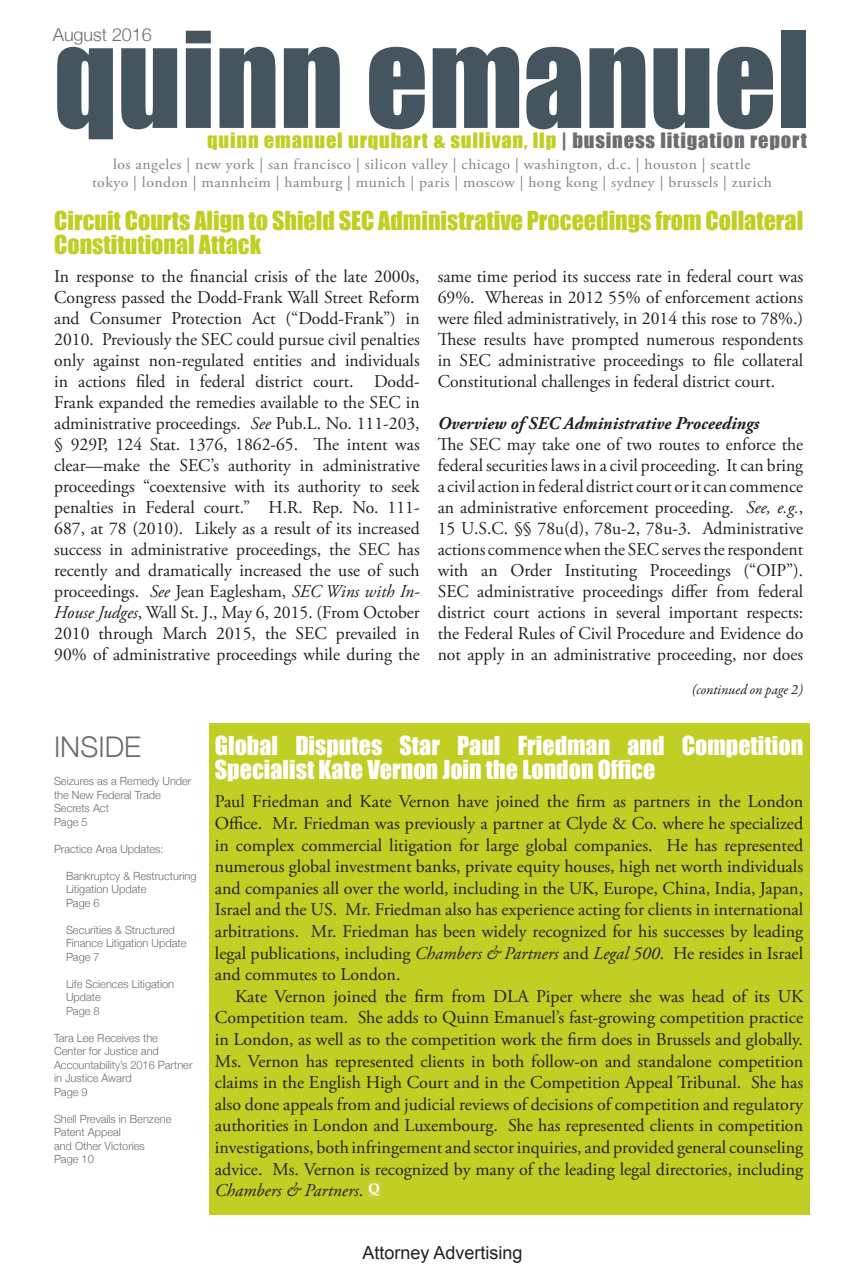
<style>
.page{position:relative;width:864px;height:1269px;background:#fff}
.page>*{position:absolute;margin:0;border:0;box-sizing:border-box;transform-origin:0 0}
.t1{font:123px "Impact";color:#45555f}
.QE_-_Table_of_Conten{font:300 28.5px "Helvetica Neue";color:#6c6d70}
.QE_-_Main_Article_St{font:24px/24px "Impact";color:#c1ce23}
.QE_-_Main_Article_St-2{font:24px/24px "Impact";color:#fff}
.t2{font:19.5px "Impact";letter-spacing:.04em;color:#c1ce23;scale:1.05 1}
.QE_-_Main_Article_St-3{font:18px/21px "Adobe Garamond Pro";color:#231f20;text-align:justify}
.QE_-_Main_Article_St-4{font:italic 700 18px "Adobe Garamond Pro";color:#231f20}
.t3{font:18px "Arial";color:#231f20}
.QE_-_Table_of_Conten-2{font:300 18px "Helvetica Neue";letter-spacing:-.005em;color:#6c6d70}
.QE_-_Main_Article_St-5{font:15px "Adobe Garamond Pro";letter-spacing:.03em;color:#808285;scale:1.05 1}
.t4{font:italic 14.1px "Garamond Premr Pro";letter-spacing:-.005em;color:#231f20}
.t5{font:700 13.5px "Palatino Linotype";color:#fff}
.QE_-_Table_of_Conten-3{font:300 11.25px/13.5px "Helvetica Neue";color:#6c6d70}
.s1{color:#6c6d70}
.s2{font-style:italic}
</style>
<div class="page">
<div style="left:210px;top:723px;width:600px;height:492px;background:#c1ce23"></div>
<div style="left:368px;top:1183px;width:13px;height:13px;background:#c9d247"></div>
<p class="QE_-_Table_of_Conten-2" style="left:53px;top:23px;width:101px">August 2016</p>
<p class="t1" style="left:54px;top:-16px;width:758px">quinn emanuel</p>
<p class="t2" style="left:207px;top:125px;width:573px">quinn emanuel urquhart &amp; sullivan, llp <span class="s1">| business litigation report</span></p>
<p class="QE_-_Main_Article_St-5" style="left:113px;top:155px;width:609px">los angeles | new york | san francisco | silicon valley | chicago | washington, d.c. | houston | seattle</p>
<p class="QE_-_Main_Article_St-5" style="left:92px;top:173px;width:649px">tokyo | london | mannheim | hamburg | munich | paris | moscow | hong kong | sydney | brussels | zurich</p>
<p class="QE_-_Main_Article_St" style="left:54px;top:208px;width:751px">Circuit Courts Align to Shield SEC Administrative Proceedings from Collateral<br>Constitutional Attack</p>
<p class="QE_-_Main_Article_St-3" style="left:54px;top:266px;width:367px">In response to the financial crisis of the late 2000s, Congress passed the Dodd-Frank Wall Street Reform and Consumer Protection Act (“Dodd-Frank”) in 2010. Previously the SEC could pursue civil penalties only against non-regulated entities and individuals in actions filed in federal district court. Dodd-Frank expanded the remedies available to the SEC in administrative proceedings. <span class="s2">See</span> Pub.L. No. 111-203, § 929P, 124 Stat. 1376, 1862-65. The intent was clear—make the SEC’s authority in administrative proceedings “coextensive with its authority to seek penalties in Federal court.” H.R. Rep. No. 111- 687, at 78 (2010). Likely as a result of its increased success in administrative proceedings, the SEC has recently and dramatically increased the use of such proceedings. <span class="s2">See</span> Jean Eaglesham, <span class="s2">SEC Wins with In-House Judges</span>, Wall St. J., May 6, 2015. (From October 2010 through March 2015, the SEC prevailed in 90% of administrative proceedings while during the</p>
<p class="QE_-_Main_Article_St-3" style="left:438px;top:266px;width:367px">same time period its success rate in federal court was 69%. Whereas in 2012 55% of enforcement actions were filed administratively, in 2014 this rose to 78%.)<br>These results have prompted numerous respondents in SEC administrative proceedings to file collateral Constitutional challenges in federal district court.</p>
<p class="QE_-_Main_Article_St-4" style="left:438px;top:413px;width:323px">Overview of SEC Administrative Proceedings</p>
<p class="QE_-_Main_Article_St-3" style="left:438px;top:434px;width:367px">The SEC may take one of two routes to enforce the federal securities laws in a civil proceeding. It can bring a civil action in federal district court or it can commence an administrative enforcement proceeding. <span class="s2">See, e.g.</span>, 15 U.S.C. §§ 78u(d), 78u-2, 78u-3. Administrative actions commence when the SEC serves the respondent with an Order Instituting Proceedings (“OIP”).<br>SEC administrative proceedings differ from federal district court actions in several important respects: the Federal Rules of Civil Procedure and Evidence do not apply in an administrative proceeding, nor does</p>
<p class="QE_-_Table_of_Conten" style="left:54px;top:730px;width:89px">INSIDE</p>
<p class="QE_-_Table_of_Conten-3" style="left:54px;top:774px;width:139px">Seizures as a Remedy Under the New Federal Trade<br>Secrets Act</p>
<p class="QE_-_Table_of_Conten-3" style="left:54px;top:815px;width:35px">Page 5</p>
<p class="QE_-_Table_of_Conten-3" style="left:54px;top:842px;width:111px">Practice Area Updates:</p>
<p class="QE_-_Table_of_Conten-3" style="left:66px;top:869px;width:132px">Bankruptcy &amp; Restructuring<br>Litigation Update</p>
<p class="QE_-_Table_of_Conten-3" style="left:66px;top:896px;width:35px">Page 6</p>
<p class="QE_-_Table_of_Conten-3" style="left:66px;top:923px;width:122px">Securities &amp; Structured<br>Finance Litigation Update</p>
<p class="QE_-_Table_of_Conten-3" style="left:66px;top:950px;width:35px">Page 7</p>
<p class="QE_-_Table_of_Conten-3" style="left:66px;top:977px;width:110px">Life Sciences Litigation<br>Update<br>Page 8</p>
<p class="QE_-_Table_of_Conten-3" style="left:54px;top:1031px;width:140px">Tara Lee Receives the<br>Center for Justice and<br>Accountability’s 2016 Partner in Justice Award<br>Page 9</p>
<p class="QE_-_Table_of_Conten-3" style="left:54px;top:1112px;width:119px">Shell Prevails in Benzene<br>Patent Appeal<br>and Other Victories</p>
<p class="QE_-_Table_of_Conten-3" style="left:54px;top:1152px;width:41px">Page 10</p>
<p class="t4" style="left:692px;top:681px;width:113px">(continued on page 2)</p>
<p class="QE_-_Main_Article_St-2" style="left:215px;top:733px;width:590px">Global Disputes Star Paul Friedman and Competition<br>Specialist Kate Vernon Join the London Office</p>
<p class="QE_-_Main_Article_St-3" style="left:215px;top:791px;width:590px;line-height:21.6px">Paul Friedman and Kate Vernon have joined the firm as partners in the London Office. Mr. Friedman was previously a partner at Clyde &amp; Co. where he specialized in complex commercial litigation for large global companies. He has represented numerous global investment banks, private equity houses, high net worth individuals and companies all over the world, including in the UK, Europe, China, India, Japan, Israel and the US. Mr. Friedman also has experience acting for clients in international arbitrations. Mr. Friedman has been widely recognized for his successes by leading legal publications, including <span class="s2">Chambers &amp; Partners</span> and <span class="s2">Legal 500</span>. He resides in Israel and commutes to London.</p>
<p class="QE_-_Main_Article_St-3" style="left:215px;top:986px;width:590px;line-height:21.6px;text-indent:20px">Kate Vernon joined the firm from DLA Piper where she was head of its UK Competition team. She adds to Quinn Emanuel’s fast-growing competition practice in London, as well as to the competition work the firm does in Brussels and globally.<br>Ms. Vernon has represented clients in both follow-on and standalone competition claims in the English High Court and in the Competition Appeal Tribunal. She has also done appeals from and judicial reviews of decisions of competition and regulatory authorities in London and Luxembourg. She has represented clients in competition investigations, both infringement and sector inquiries, and provided general counseling advice. Ms. Vernon is recognized by many of the leading legal directories, including <span class="s2">Chambers &amp; Partners</span>.</p>
<p class="t5" style="left:368px;top:1179px;width:13px">Q</p>
<p class="t3" style="left:362px;top:1241px;width:162px">Attorney Advertising</p>
</div>
